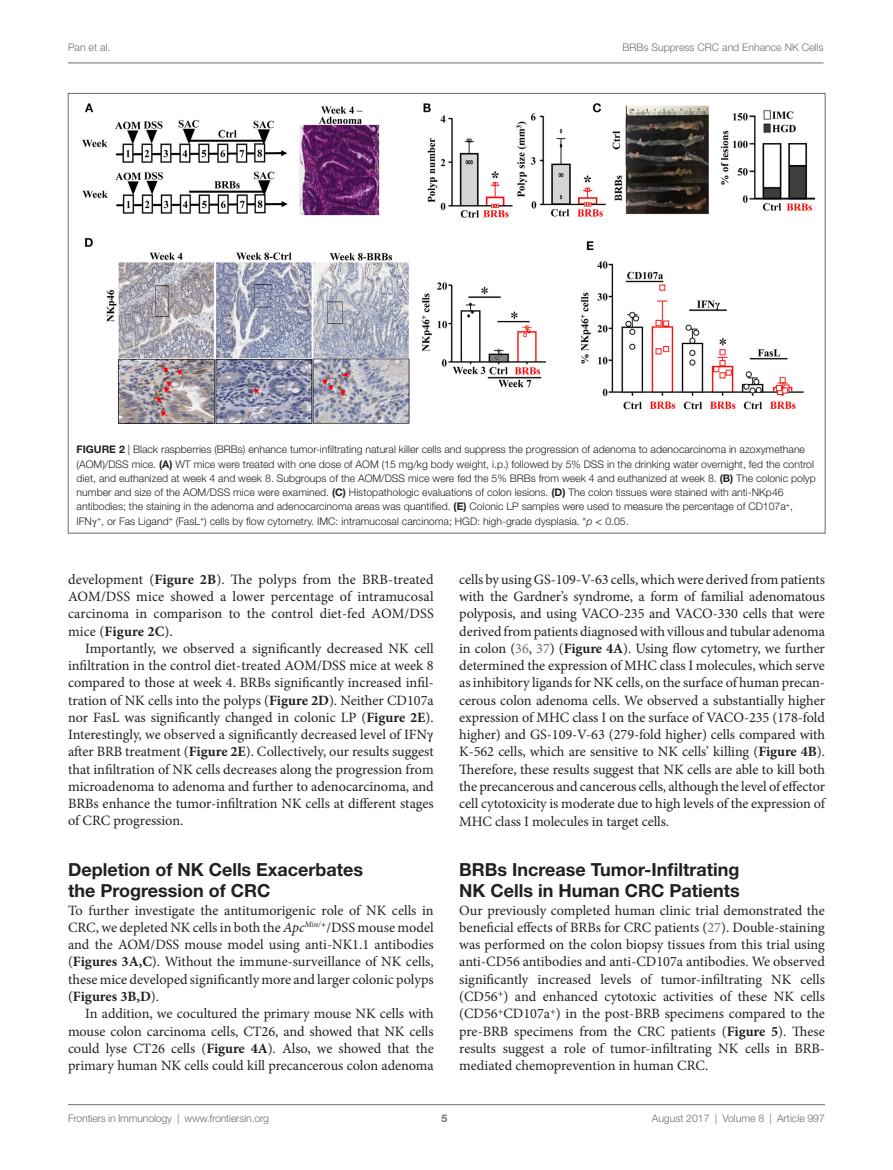
<style>
.page{position:relative;width:893px;height:1170px;background:#fff}
.page>*{position:absolute;margin:0;border:0;box-sizing:border-box;transform-origin:0 0}
.t1{font:700 18px/21px "Helvetica Neue LT Std";color:#231f20}
.t2{font:14.25px/17.2px "Minion Pro";letter-spacing:-.005em;color:#231f20;text-align:justify}
.t3{font:300 10.5px/14.2px "Helvetica Neue LT Std";color:#231f20}
.t4{font:300 10.5px "Helvetica Neue LT Std";color:#6c6d70}
.t5{font:700 10.5px "Helvetica Neue LT Std";color:#6c6d70}
.s1{font-weight:700}
.s2{font-family:"STIX General";font-weight:400}
.s3{font-style:italic}
.s4{font-family:"STIX General"}
.s5{color:#6c6d70}
</style>
<div class="page">
<img style="left:82px;top:103px;width:732px;height:320px">
<hr style="left:68px;top:1104px;width:757px;height:1px;background:#6c6d70">
<hr style="left:68px;top:63px;width:755px;height:1px;background:#6c6d70">
<p class="t4" style="left:68px;top:41px;width:44px">Pan et al.</p>
<p class="t4" style="left:623px;top:41px;width:202px">BRBs Suppress CRC and Enhance NK Cells</p>
<p class="t3" style="left:77px;top:442px;width:741px"><span class="s1">Figure 2</span> | Black raspberries (BRBs) enhance tumor-infiltrating natural killer cells and suppress the progression of adenoma to adenocarcinoma in azoxymethane (AOM)/DSS mice. <span class="s1">(A)</span> WT mice were treated with one dose of AOM (15 mg/kg body weight, i.p.) followed by 5% DSS in the drinking water overnight, fed the control diet, and euthanized at week 4 and week 8. Subgroups of the AOM/DSS mice were fed the 5% BRBs from week 4 and euthanized at week 8. <span class="s1">(B)</span> The colonic polyp number and size of the AOM/DSS mice were examined. <span class="s1">(C)</span> Histopathologic evaluations of colon lesions. <span class="s1">(D)</span> The colon tissues were stained with anti-NKp46 antibodies; the staining in the adenoma and adenocarcinoma areas was quantified. <span class="s1">(E)</span> Colonic LP samples were used to measure the percentage of CD107a<sup>+</sup>, IFN<span class="s2">γ</span><sup>+</sup>, or Fas Ligand<sup>+</sup> (FasL<sup>+</sup>) cells by flow cytometry. IMC: intramucosal carcinoma; HGD: high-grade dysplasia. *<span class="s3">p</span> <span class="s2">&lt;</span> 0.05.</p>
<p class="t2" style="left:68px;top:570px;width:367px">development (<span class="s1">Figure 2B</span>). The polyps from the BRB-treated AOM/DSS mice showed a lower percentage of intramucosal carcinoma in comparison to the control diet-fed AOM/DSS mice (<span class="s1">Figure 2C</span>).</p>
<p class="t2" style="left:68px;top:639px;width:367px;text-indent:17px">Importantly, we observed a significantly decreased NK cell infiltration in the control diet-treated AOM/DSS mice at week 8 compared to those at week 4. BRBs significantly increased infil&shy;tration of NK cells into the polyps (<span class="s1">Figure 2D</span>). Neither CD107a nor FasL was significantly changed in colonic LP (<span class="s1">Figure 2E</span>).<br>Interestingly, we observed a significantly decreased level of IFN<span class="s4">γ </span>after BRB treatment (<span class="s1">Figure 2E</span>). Collectively, our results suggest that infiltration of NK cells decreases along the progression from microadenoma to adenoma and further to adenocarcinoma, and BRBs enhance the tumor-infiltration NK cells at different stages of CRC progression.</p>
<p class="t1" style="left:68px;top:859px;width:297px">Depletion of NK Cells Exacerbates the Progression of CRC</p>
<p class="t2" style="left:68px;top:901px;width:367px">To further investigate the antitumorigenic role of NK cells in CRC, we depleted NK cells in both the <span class="s3">Apc</span><sup>Min/</sup><sup>+</sup>/DSS mouse model and the AOM/DSS mouse model using anti-NK1.1 antibodies (<span class="s1">Figures 3A,C</span>). Without the immune-surveillance of NK cells, these mice developed significantly more and larger colonic polyps (<span class="s1">Figures 3B,D</span>).</p>
<p class="t2" style="left:68px;top:1005px;width:367px;text-indent:17px">In addition, we cocultured the primary mouse NK cells with mouse colon carcinoma cells, CT26, and showed that NK cells could lyse CT26 cells (<span class="s1">Figure 4A</span>). Also, we showed that the primary human NK cells could kill precancerous colon adenoma</p>
<p class="t2" style="left:459px;top:570px;width:367px">cells by using GS-109-V-63 cells, which were derived from patients with the Gardner’s syndrome, a form of familial adenomatous polyposis, and using VACO-235 and VACO-330 cells that were derived from patients diagnosed with villous and tubular adenoma in colon (<span class="s5">36</span>, <span class="s5">37</span>) (<span class="s1">Figure 4A</span>). Using flow cytometry, we further determined the expression of MHC class I molecules, which serve as inhibitory ligands for NK cells, on the surface of human precan&shy;cerous colon adenoma cells. We observed a substantially higher expression of MHC class I on the surface of VACO-235 (178-fold higher) and GS-109-V-63 (279-fold higher) cells compared with K-562 cells, which are sensitive to NK cells’ killing (<span class="s1">Figure 4B</span>).<br>Therefore, these results suggest that NK cells are able to kill both the precancerous and cancerous cells, although the level of effector cell cytotoxicity is moderate due to high levels of the expression of MHC class I molecules in target cells.</p>
<p class="t1" style="left:459px;top:859px;width:282px">BRBs Increase Tumor-Infiltrating<br>NK Cells in Human CRC</p>
<p class="t1" style="left:670px;top:880px;width:72px">Patients</p>
<p class="t2" style="left:459px;top:901px;width:367px">Our previously completed human clinic trial demonstrated the beneficial effects of BRBs for CRC patients (<span class="s5">27</span>). Double-staining was performed on the colon biopsy tissues from this trial using anti-CD56 antibodies and anti-CD107a antibodies. We observed significantly increased levels of tumor-infiltrating NK cells (CD56<sup>+</sup>) and enhanced cytotoxic activities of these NK cells (CD56<sup>+</sup>CD107a<sup>+</sup>) in the post-BRB specimens compared to the pre-BRB specimens from the CRC patients (<span class="s1">Figure 5</span>). These results suggest a role of tumor-infiltrating NK cells in BRB&shy;mediated chemoprevention in human CRC.</p>
<p class="t4" style="left:68px;top:1111px;width:203px">Frontiers in Immunology | www.frontiersin.org</p>
<p class="t4" style="left:652px;top:1111px;width:175px">August 2017 | Volume 8 | Article 997</p>
<p class="t5" style="left:441px;top:1111px;width:7px">5</p>
</div>
